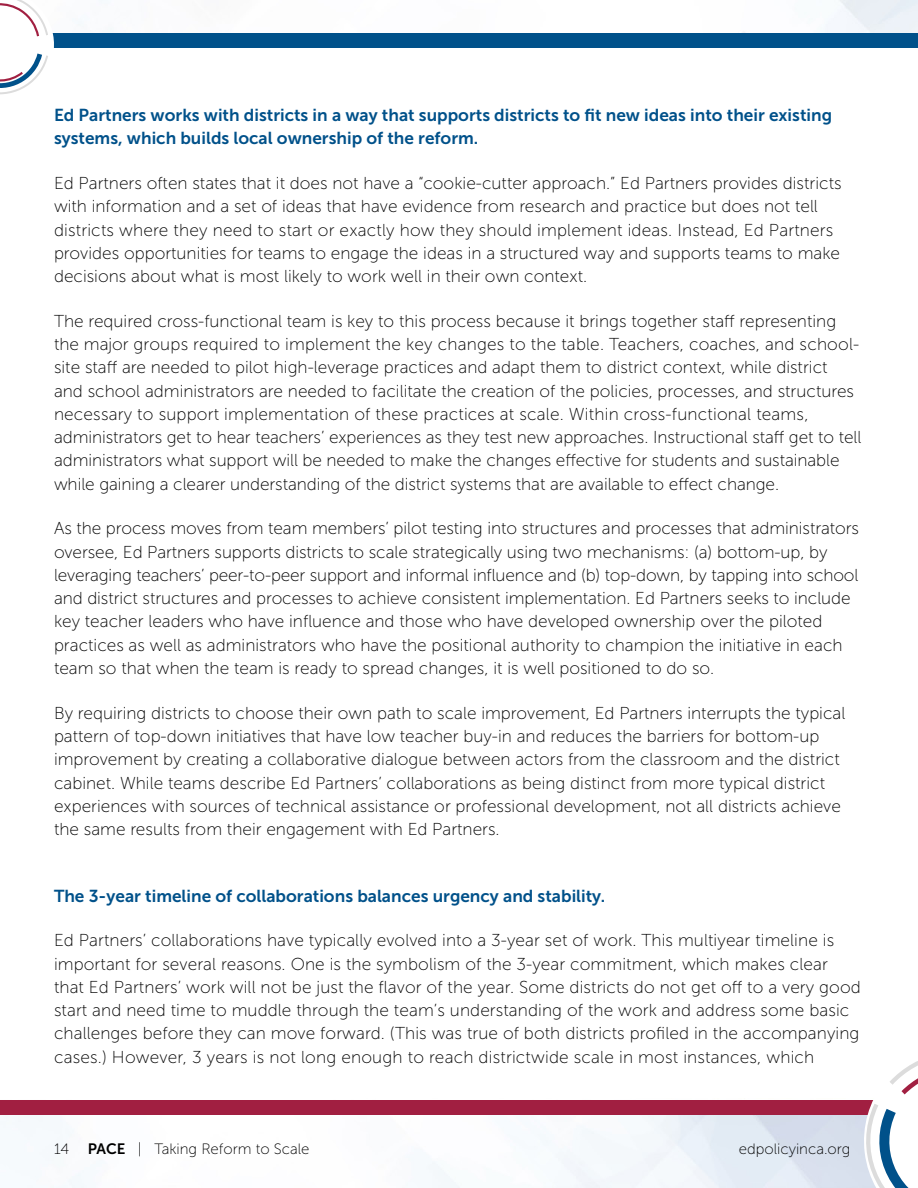
<style>
.page{position:relative;width:918px;height:1188px;background:#fff}
.page>*{position:absolute;margin:0;border:0;box-sizing:border-box;transform-origin:0 0}
.Body{font:17.25px/23.2px "Museo Sans 100";color:#000}
.Highlight_Statement{font:17.25px/23.2px "Museo Sans 700";color:#00518a}
.t1{font:15px "Museo Sans 100";color:#000}
.s1{font-family:"Museo Sans 700"}
</style>
<div class="page">
<img style="left:0;top:0;width:918px;height:1188px">
<div style="left:0;top:33px;width:918px;height:14px;background:#00518a"></div>
<div style="left:0;top:1100px;width:918px;height:14px;background:#a11f41"></div>
<svg style="left:0;top:0;width:61px;height:106px"></svg>
<svg style="left:858px;top:1039px;width:60px;height:149px"></svg>
<p class="Highlight_Statement" style="left:54px;top:103px;width:780px">Ed Partners works with districts in a way that supports districts to fit new ideas into their existing systems, which builds local ownership of the reform.</p>
<p class="Body" style="left:54px;top:172px;width:789px">Ed Partners often states that it does not have a “cookie-cutter approach.” Ed Partners provides districts with information and a set of ideas that have evidence from research and practice but does not tell districts where they need to start or exactly how they should implement ideas. Instead, Ed Partners provides opportunities for teams to engage the ideas in a structured way and supports teams to make decisions about what is most likely to work well in their own context.</p>
<p class="Body" style="left:54px;top:310px;width:809px">The required cross-functional team is key to this process because it brings together staff representing the major groups required to implement the key changes to the table. Teachers, coaches, and school&shy;site staff are needed to pilot high-leverage practices and adapt them to district context, while district<br>and school administrators are needed to facilitate the creation of the policies, processes, and structures necessary to support implementation of these practices at scale. Within cross-functional teams, administrators get to hear teachers’ experiences as they test new approaches. Instructional staff get to tell administrators what support will be needed to make the changes effective for students and sustainable while gaining a clearer understanding of the district systems that are available to effect change.</p>
<p class="Body" style="left:54px;top:517px;width:807px">As the process moves from team members’ pilot testing into structures and processes that administrators oversee, Ed Partners supports districts to scale strategically using two mechanisms: (a) bottom-up, by leveraging teachers’ peer-to-peer support and informal influence and (b) top-down, by tapping into school and district structures and processes to achieve consistent implementation. Ed Partners seeks to include key teacher leaders who have influence and those who have developed ownership over the piloted practices as well as administrators who have the positional authority to champion the initiative in each team so that when the team is ready to spread changes, it is well positioned to do so.</p>
<p class="Body" style="left:54px;top:701px;width:793px">By requiring districts to choose their own path to scale improvement, Ed Partners interrupts the typical pattern of top-down initiatives that have low teacher buy-in and reduces the barriers for bottom-up improvement by creating a collaborative dialogue between actors from the classroom and the district cabinet. While teams describe Ed Partners’ collaborations as being distinct from more typical district experiences with sources of technical assistance or professional development, not all districts achieve the same results from their engagement with Ed Partners.</p>
<p class="Highlight_Statement" style="left:54px;top:884px;width:553px">The 3-year timeline of collaborations balances urgency and stability.</p>
<p class="Body" style="left:54px;top:929px;width:808px">Ed Partners’ collaborations have typically evolved into a 3-year set of work. This multiyear timeline is important for several reasons. One is the symbolism of the 3-year commitment, which makes clear that Ed Partners’ work will not be just the flavor of the year. Some districts do not get off to a very good start and need time to muddle through the team’s understanding of the work and address some basic challenges before they can move forward. (This was true of both districts profiled in the accompanying cases.) However, 3 years is not long enough to reach districtwide scale in most instances, which</p>
<p class="t1" style="left:54px;top:1141px;width:257px">14 <span class="s1">PACE</span> | Taking Reform to Scale</p>
<p class="t1" style="left:739px;top:1141px;width:113px">edpolicyinca.org</p>
</div>
